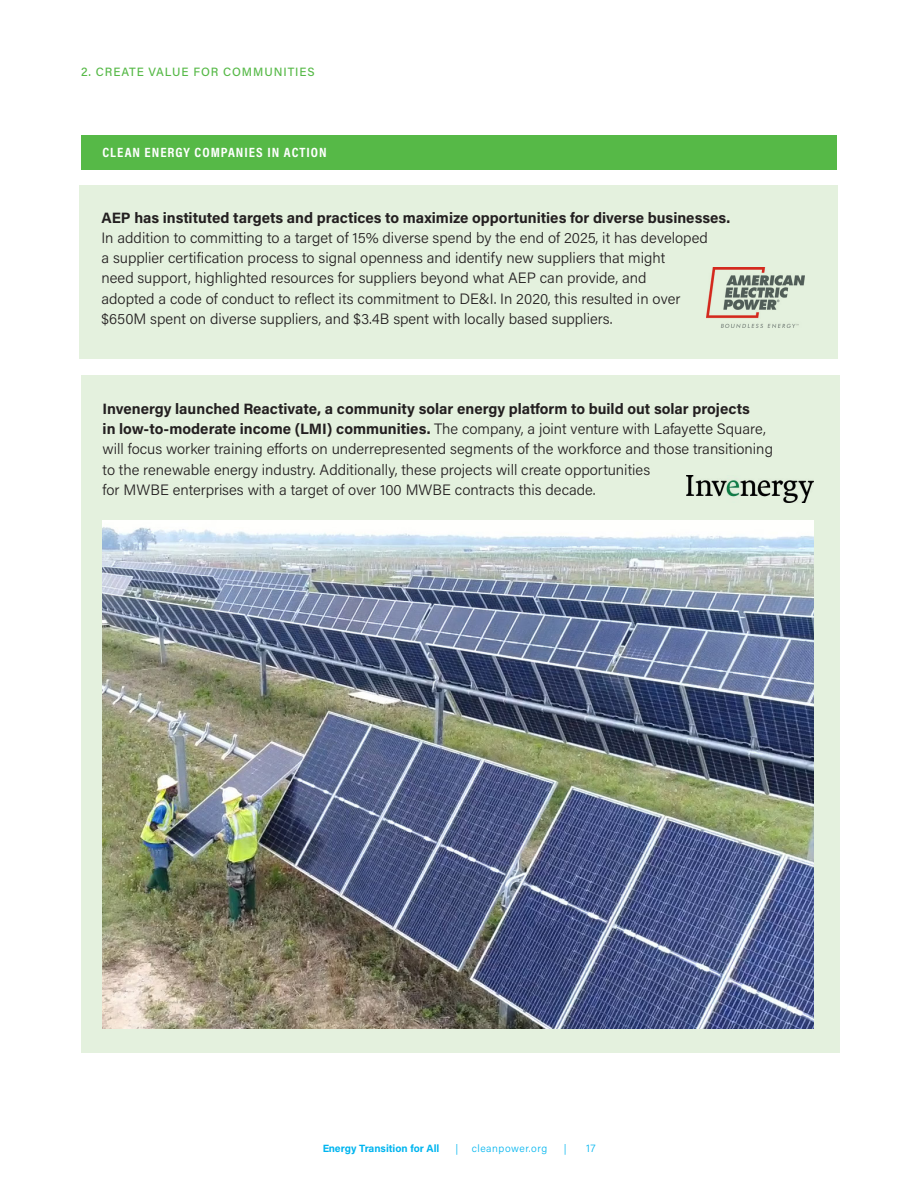
<style>
.page{position:relative;width:918px;height:1188px;background:#fff}
.page>*{position:absolute;margin:0;border:0;box-sizing:border-box;transform-origin:0 0}
.Body-LIGHT{font:300 15px/20.2px "Acumin Pro";color:#231f20}
.Body-LIGHT-2{font:700 13.5px "Acumin Pro Cond";letter-spacing:.07em;color:#fff;scale:1.05 1}
.Section-BLACK{font:500 12px "Acumin Pro";letter-spacing:.08em;color:#56b947}
.t1{font:700 10.5px "Acumin Pro";color:#00b5ef}
.t2{font:300 10.5px "Acumin Pro";letter-spacing:.05em;color:#00b5ef}
.s1{font-weight:700}
</style>
<div class="page">
<div style="left:80px;top:185px;width:758px;height:174px;background:#e4f1de"></div>
<div style="left:81px;top:135px;width:756px;height:35px;background:#56b947"></div>
<img style="left:706px;top:267px;width:99px;height:61px">
<div style="left:81px;top:376px;width:758px;height:677px;background:#e4f1de"></div>
<img style="left:103px;top:521px;width:710px;height:508px">
<img style="left:686px;top:475px;width:127px;height:28px">
<p class="Section-BLACK" style="left:81px;top:63px;width:235px">2. CREATE VALUE FOR COMMUNITIES</p>
<p class="Body-LIGHT-2" style="left:103px;top:144px;width:215px">CLEAN ENERGY COMPANIES IN ACTION</p>
<p class="Body-LIGHT" style="left:102px;top:207px;width:630px"><span class="s1">AEP has instituted targets and practices to maximize opportunities for diverse businesses.<br></span>In addition to committing to a target of 15% diverse spend by the end of 2025, it has developed<br>a supplier certification process to signal openness and identify new suppliers that might<br>need support, highlighted resources for suppliers beyond what AEP can provide, and<br>adopted a code of conduct to reflect its commitment to DE&amp;I. In 2020, this resulted in over<br>$650M spent on diverse suppliers, and $3.4B spent with locally based suppliers.</p>
<p class="Body-LIGHT" style="left:103px;top:398px;width:672px"><span class="s1">Invenergy launched Reactivate, a community solar energy platform to build out solar projects<br>in low-to-moderate income (LMI) communities.</span> The company, a joint venture with Lafayette Square, will focus worker training efforts on underrepresented segments of the workforce and those transitioning to the renewable energy industry. Additionally, these projects will create opportunities<br>for MWBE enterprises with a target of over 100 MWBE contracts this decade.</p>
<p class="t1" style="left:322px;top:1141px;width:119px">Energy Transition for All</p>
<p class="t2" style="left:456px;top:1141px;width:4px">|</p>
<p class="t2" style="left:472px;top:1141px;width:77px">cleanpower.org</p>
<p class="t2" style="left:564px;top:1141px;width:4px">|</p>
<p class="t2" style="left:586px;top:1141px;width:11px">17</p>
</div>
